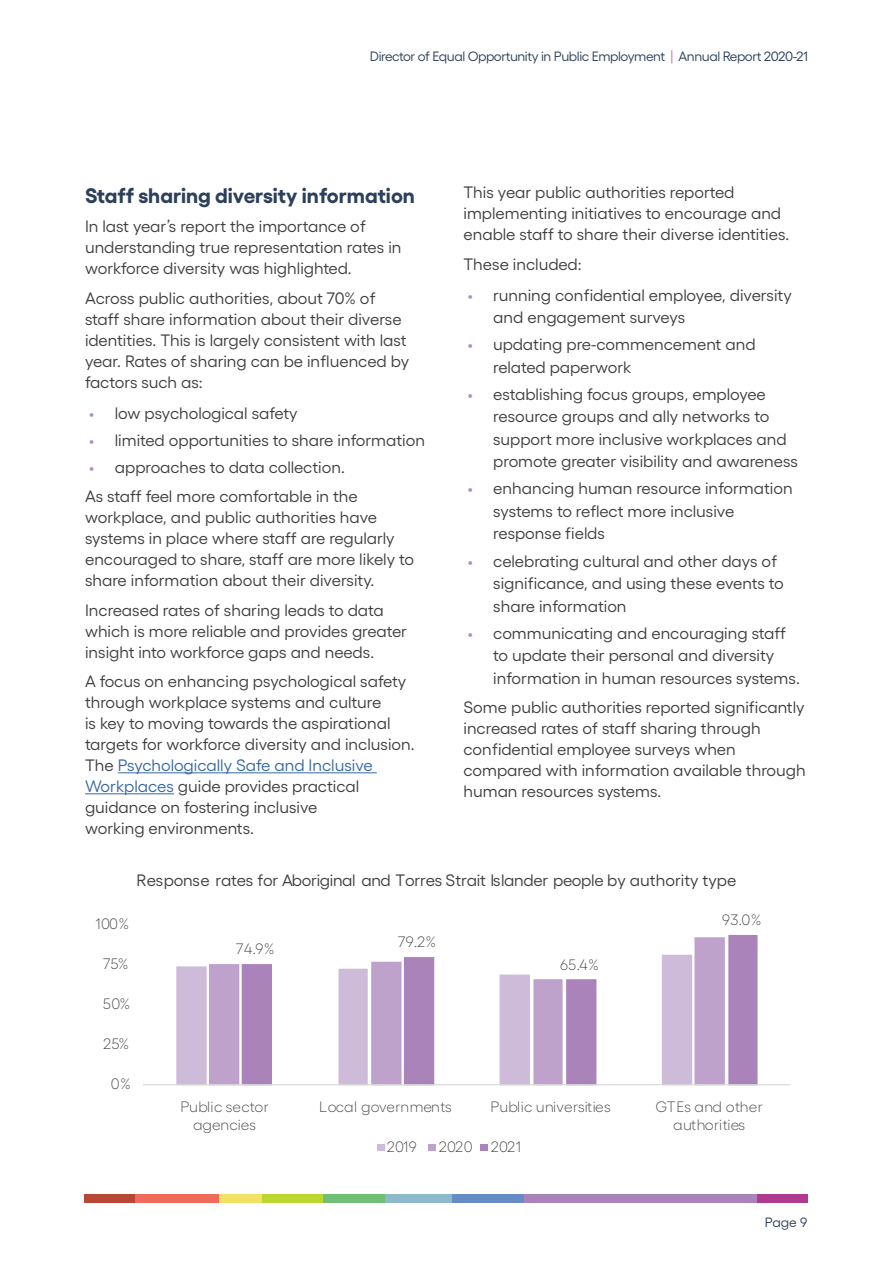
<style>
.page{position:relative;width:893px;height:1263px;background:#fff}
.page>*{position:absolute;margin:0;border:0;box-sizing:border-box;transform-origin:0 0}
.Header_3{font:700 21px "Gellix";color:#2d405b}
.Body{font:16.5px/21px "Gellix";color:#3e3e3f}
.Body-2{font:16.5px "Gellix";letter-spacing:-.02em;color:#3e3e3f}
.t1{font:300 15px/18px "Gellix";letter-spacing:.025em;color:#3e3e3f;text-align:center}
.t2{font:300 15px/18px "Gellix";color:#3e3e3f;text-align:center}
.t3{font:13.5px "Gellix";letter-spacing:-.03em;color:#2d405b}
.s1{color:#aa83bb}
.s2{color:#b18dc1}
.s3{color:#3667a4}
</style>
<div class="page">
<div style="left:757px;top:1194px;width:50px;height:8px;background:#af3b8e"></div>
<div style="left:522px;top:1194px;width:235px;height:8px;background:#aa83bb"></div>
<div style="left:452px;top:1194px;width:71px;height:8px;background:#678bc4"></div>
<div style="left:358px;top:1194px;width:94px;height:8px;background:#8eb9ca"></div>
<div style="left:321px;top:1194px;width:64px;height:8px;background:#6fbf77"></div>
<div style="left:261px;top:1194px;width:62px;height:8px;background:#bed630"></div>
<div style="left:210px;top:1194px;width:52px;height:8px;background:#f3e165"></div>
<div style="left:108px;top:1194px;width:110px;height:8px;background:#f06b5b"></div>
<div style="left:84px;top:1194px;width:51px;height:8px;background:#b94735"></div>
<svg style="left:176px;top:966px;width:31px;height:118px;background:#cfbbd9"></svg>
<svg style="left:209px;top:964px;width:33px;height:120px;background:#c2a8cf"></svg>
<svg style="left:242px;top:935px;width:515px;height:149px"></svg>
<hr style="left:143px;top:1084px;width:648px;height:1px;background:#dad9d8">
<div style="left:377px;top:1143px;width:7px;height:7px;background:#cebad9"></div>
<div style="left:428px;top:1143px;width:7px;height:7px;background:#bea2cc"></div>
<div style="left:481px;top:1143px;width:7px;height:7px;background:#aa83bb"></div>
<hr style="left:118px;top:772px;width:259px;height:1px;background:#3667a4">
<hr style="left:85px;top:793px;width:89px;height:1px;background:#3667a4">
<p class="t3" style="left:370px;top:46px;width:439px">Director of Equal Opportunity in Public Employment <span class="s1">|</span> Annual Report 2020-21</p>
<p class="Header_3" style="left:85px;top:178px;width:331px">Staff sharing diversity information</p>
<p class="Body" style="left:85px;top:214px;width:318px">In last year’s report the importance of understanding true representation rates in workforce diversity was highlighted.</p>
<p class="Body" style="left:85px;top:286px;width:326px">Across public authorities, about 70% of staff share information about their diverse identities. This is largely consistent with last year. Rates of sharing can be influenced by factors such as:</p>
<p class="Body" style="left:89px;top:401px;width:210px"><span class="s2">•</span> low psychological safety</p>
<p class="Body" style="left:89px;top:428px;width:337px"><span class="s2">•</span> limited opportunities to share information</p>
<p class="Body" style="left:89px;top:455px;width:257px"><span class="s2">•</span> approaches to data collection.</p>
<p class="Body" style="left:85px;top:484px;width:331px">As staff feel more comfortable in the workplace, and public authorities have systems in place where staff are regularly encouraged to share, staff are more likely to share information about their diversity.</p>
<p class="Body" style="left:85px;top:598px;width:324px">Increased rates of sharing leads to data which is more reliable and provides greater insight into workforce gaps and needs.</p>
<p class="Body" style="left:85px;top:669px;width:331px">A focus on enhancing psychological safety through workplace systems and culture<br>is key to moving towards the aspirational targets for workforce diversity and inclusion.<br>The <span class="s3">Psychologically Safe and Inclusive Workplaces</span> guide provides practical guidance on fostering inclusive<br>working environments.</p>
<p class="Body" style="left:463px;top:180px;width:327px">This year public authorities reported implementing initiatives to encourage and enable staff to share their diverse identities.</p>
<p class="Body" style="left:463px;top:252px;width:120px">These included:</p>
<p class="Body" style="left:493px;top:282px;width:300px;line-height:22.5px;text-indent:-26px"><span class="s2">•</span> running confidential employee, diversity and engagement surveys</p>
<p class="Body" style="left:493px;top:332px;width:264px;line-height:22.5px;text-indent:-26px"><span class="s2">•</span> updating pre-commencement and related paperwork</p>
<p class="Body" style="left:493px;top:381px;width:306px;line-height:22.5px;text-indent:-26px"><span class="s2">•</span> establishing focus groups, employee resource groups and ally networks to support more inclusive workplaces and promote greater visibility and awareness</p>
<p class="Body" style="left:493px;top:476px;width:301px;line-height:22.5px;text-indent:-26px"><span class="s2">•</span> enhancing human resource information systems to reflect more inclusive response fields</p>
<p class="Body" style="left:493px;top:548px;width:292px;line-height:22.5px;text-indent:-26px"><span class="s2">•</span> celebrating cultural and other days of significance, and using these events to share information</p>
<p class="Body" style="left:493px;top:620px;width:308px;line-height:22.5px;text-indent:-26px"><span class="s2">•</span> communicating and encouraging staff to update their personal and diversity information in human resources systems.</p>
<p class="Body" style="left:463px;top:695px;width:344px">Some public authorities reported significantly increased rates of staff sharing through confidential employee surveys when compared with information available through human resources systems.</p>
<p class="Body-2" style="left:137px;top:868px;width:601px">Response rates for Aboriginal and Torres Strait Islander people by authority type</p>
<p class="t1" style="left:95px;top:913px;width:35px">100%</p>
<p class="t1" style="left:103px;top:953px;width:27px">75%</p>
<p class="t1" style="left:236px;top:938px;width:40px">74.9%</p>
<p class="t1" style="left:398px;top:932px;width:40px">79.2%</p>
<p class="t1" style="left:560px;top:954px;width:40px">65.4%</p>
<p class="t1" style="left:722px;top:909px;width:41px">93.0%</p>
<p class="t1" style="left:103px;top:993px;width:29px">50%</p>
<p class="t1" style="left:103px;top:1034px;width:28px">25%</p>
<p class="t1" style="left:111px;top:1074px;width:22px">0%</p>
<p class="t2" style="left:180px;top:1096px;width:90px">Public sector agencies</p>
<p class="t2" style="left:319px;top:1096px;width:134px">Local governments</p>
<p class="t1" style="left:490px;top:1096px;width:122px">Public universities</p>
<p class="t1" style="left:655px;top:1096px;width:109px">GTEs and other authorities</p>
<p class="t1" style="left:387px;top:1136px;width:32px">2019</p>
<p class="t1" style="left:439px;top:1136px;width:84px">2020 2021</p>
<p class="t3" style="left:765px;top:1212px;width:44px">Page 9</p>
</div>
